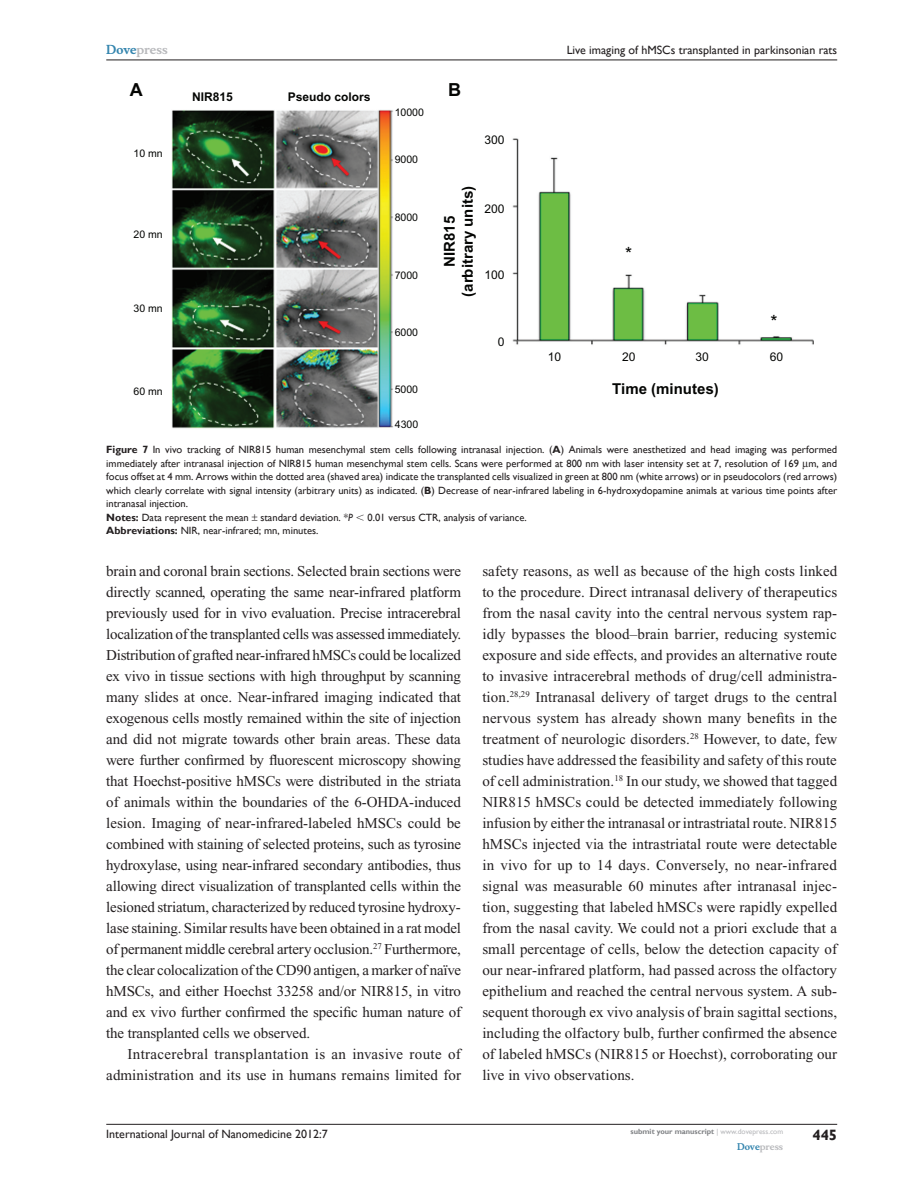
<style>
.page{position:relative;width:918px;height:1188px;background:#fff}
.page>*{position:absolute;margin:0;border:0;box-sizing:border-box;transform-origin:0 0}
.t1{font:18px "Arial";color:#040503}
.t2{font:700 18px "Arial";color:#040503}
.t3{font:15px/21px "Times New Roman";letter-spacing:.005em;color:#231f20;text-align:justify}
.t4{font:700 15px/18px "Arial";color:#040503;text-align:center}
.t5{font:700 15px "Gill Sans";color:#231f20}
.t6{font:12px "Gill Sans";color:#231f20}
.t7{font:12px "Arial";color:#040503}
.t8{font:700 12px "Arial";color:#040503}
.t9{font:700 12px "Musee";color:#b8b9bc}
.t10{font:10.5px/13.5px "Gill Sans";color:#231f20}
.t11{font:10.5px "Arial";color:#040503}
.t12{font:700 9px "Musee";color:#b8b9bc}
.t13{font:700 7.5px "Gill Sans";color:#808285}
.s1{color:#3485ae}
.s2{font-weight:700}
.s3{font-style:italic}
.s4{font-family:"Mathematical Pi One"}
.s5{font-weight:400;color:#b8b9bc}
</style>
<div class="page">
<img style="left:171px;top:109px;width:643px;height:320px">
<hr style="left:106px;top:1124px;width:731px;height:1px;background:#231f20">
<hr style="left:106px;top:60px;width:731px;height:1px;background:#231f20">
<p class="t9" style="left:106px;top:43px;width:63px"><span class="s1">Dove</span>press</p>
<p class="t2" style="left:130px;top:79px;width:14px">A</p>
<p class="t2" style="left:448px;top:79px;width:14px">B</p>
<p class="t8" style="left:192px;top:89px;width:42px">NIR815</p>
<p class="t8" style="left:288px;top:89px;width:84px">Pseudo colors</p>
<p class="t11" style="left:134px;top:147px;width:31px">10 mn</p>
<p class="t11" style="left:395px;top:107px;width:31px">10000</p>
<p class="t11" style="left:395px;top:154px;width:25px">9000</p>
<p class="t7" style="left:484px;top:133px;width:22px">300</p>
<p class="t11" style="left:134px;top:228px;width:31px">20 mn</p>
<p class="t11" style="left:134px;top:303px;width:31px">30 mn</p>
<p class="t11" style="left:395px;top:211px;width:25px">8000</p>
<p class="t11" style="left:395px;top:269px;width:25px">7000</p>
<p class="t11" style="left:395px;top:327px;width:25px">6000</p>
<p class="t4" style="left:441px;top:297px;width:112px;rotate:-90deg">NIR815 (arbitrary units)</p>
<p class="t7" style="left:484px;top:202px;width:22px">200</p>
<p class="t7" style="left:484px;top:268px;width:22px">100</p>
<p class="t7" style="left:498px;top:335px;width:8px">0</p>
<p class="t11" style="left:134px;top:386px;width:31px">60 mn</p>
<p class="t11" style="left:395px;top:384px;width:25px">5000</p>
<p class="t11" style="left:395px;top:418px;width:25px">4300</p>
<p class="t6" style="left:567px;top:43px;width:272px">Live imaging of hMSCs transplanted in parkinsonian rats</p>
<p class="t1" style="left:625px;top:244px;width:9px">*</p>
<p class="t1" style="left:770px;top:311px;width:9px">*</p>
<p class="t7" style="left:548px;top:350px;width:15px">10</p>
<p class="t7" style="left:622px;top:350px;width:15px">20</p>
<p class="t4" style="left:612px;top:380px;width:108px">Time (minutes)</p>
<p class="t7" style="left:696px;top:350px;width:15px">30</p>
<p class="t7" style="left:770px;top:350px;width:15px">60</p>
<p class="t10" style="left:106px;top:443px;width:732px"><span class="s2">Figure 7</span> In vivo tracking of NIR815 human mesenchymal stem cells following intranasal injection. (<span class="s2">A</span>) Animals were anesthetized and head imaging was performed immediately after intranasal injection of NIR815 human mesenchymal stem cells. Scans were performed at 800 nm with laser intensity set at 7, resolution of 169 m, and focus offset at 4 mm. Arrows within the dotted area (shaved area) indicate the transplanted cells visualized in green at 800 nm (white arrows) or in pseudocolors (red arrows) which clearly correlate with signal intensity (arbitrary units) as indicated. (<span class="s2">B</span>) Decrease of near-infrared labeling in 6-hydroxydopamine animals at various time points after intranasal injection.<br><span class="s2">Notes:</span> Data represent the mean standard deviation. *<span class="s3">P</span> <span class="s4">,</span> 0.01 versus CTR, analysis of variance.<br><span class="s2">Abbreviations:</span> NIR, near-infrared; mn, minutes.</p>
<p class="t3" style="left:106px;top:560px;width:357px">brain and coronal brain sections. Selected brain sections were directly scanned, operating the same near-infrared platform previously used for in vivo evaluation. Precise intracerebral localization of the transplanted cells was assessed immediately.<br>Distribution of grafted near-infrared hMSCs could be localized ex vivo in tissue sections with high throughput by scanning many slides at once. Near-infrared imaging indicated that exogenous cells mostly remained within the site of injection and did not migrate towards other brain areas. These data were further confirmed by fluorescent microscopy showing that Hoechst-positive hMSCs were distributed in the striata of animals within the boundaries of the 6-OHDA-induced lesion. Imaging of near-infrared-labeled hMSCs could be combined with staining of selected proteins, such as tyrosine hydroxylase, using near-infrared secondary antibodies, thus allowing direct visualization of transplanted cells within the lesioned striatum, characterized by reduced tyrosine hydroxy&shy;lase staining. Similar results have been obtained in a rat model of permanent middle cerebral artery occlusion.<sup>27</sup> Furthermore, the clear colocalization of the CD90 antigen, a marker of naïve hMSCs, and either Hoechst 33258 and/or NIR815, in vitro and ex vivo further confirmed the specific human nature of the transplanted cells we observed.</p>
<p class="t3" style="left:106px;top:1043px;width:356px;text-align:right">Intracerebral transplantation is an invasive route of administration and its use in humans remains limited for</p>
<p class="t3" style="left:482px;top:560px;width:357px">safety reasons, as well as because of the high costs linked to the procedure. Direct intranasal delivery of therapeutics from the nasal cavity into the central nervous system rap&shy;idly bypasses the blood–brain barrier, reducing systemic exposure and side effects, and provides an alternative route to invasive intracerebral methods of drug/cell administra&shy;tion.<sup>28,29</sup> Intranasal delivery of target drugs to the central nervous system has already shown many benefits in the treatment of neurologic disorders.<sup>28</sup> However, to date, few studies have addressed the feasibility and safety of this route of cell administration.<sup>18</sup> In our study, we showed that tagged NIR815 hMSCs could be detected immediately following infusion by either the intranasal or intrastriatal route. NIR815 hMSCs injected via the intrastriatal route were detectable in vivo for up to 14 days. Conversely, no near-infrared signal was measurable 60 minutes after intranasal injec&shy;tion, suggesting that labeled hMSCs were rapidly expelled from the nasal cavity. We could not a priori exclude that a small percentage of cells, below the detection capacity of our near-infrared platform, had passed across the olfactory epithelium and reached the central nervous system. A sub&shy;sequent thorough ex vivo analysis of brain sagittal sections, including the olfactory bulb, further confirmed the absence of labeled hMSCs (NIR815 or Hoechst), corroborating our live in vivo observations.</p>
<p class="t6" style="left:106px;top:1127px;width:223px">International Journal of Nanomedicine 2012:7</p>
<p class="t13" style="left:631px;top:1127px;width:154px">submit your manuscript <span class="s5">| www.dovepress.com</span></p>
<p class="t12" style="left:737px;top:1141px;width:48px"><span class="s1">Dove</span>press</p>
<p class="t5" style="left:812px;top:1126px;width:26px">445</p>
</div>
